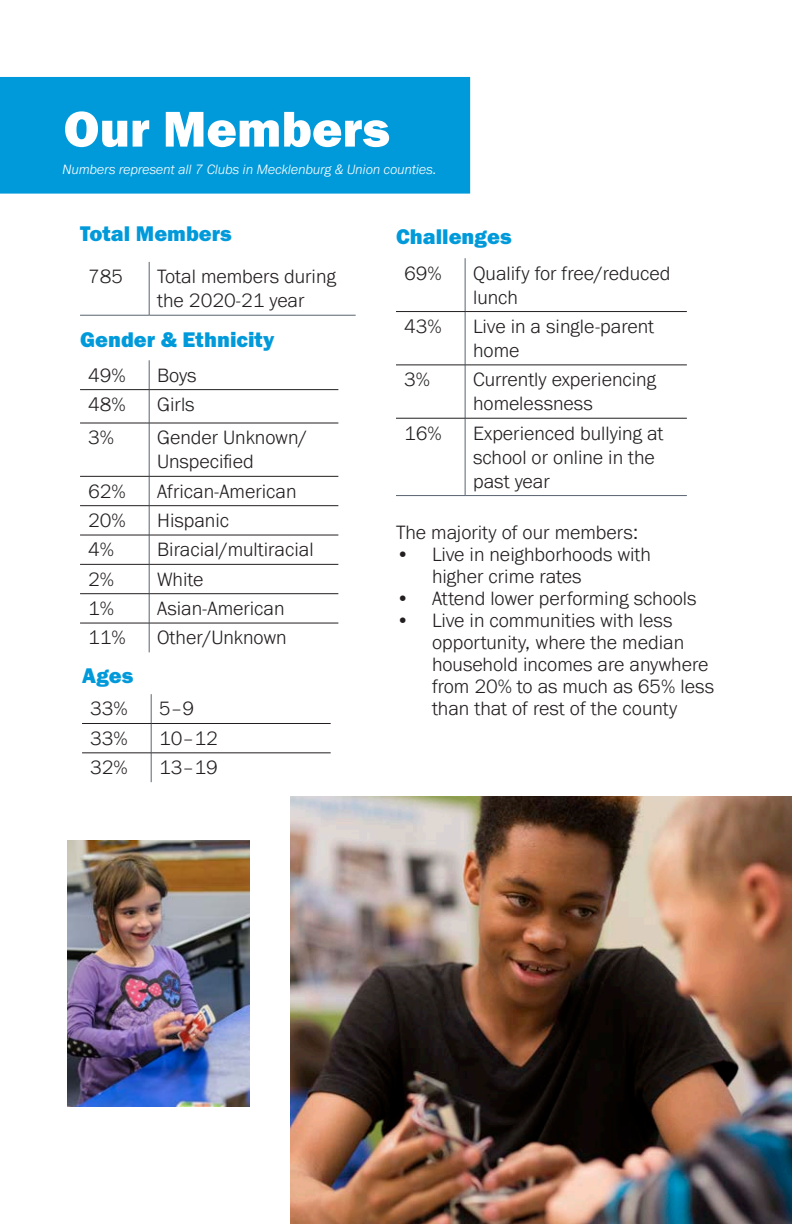
<style>
.page{position:relative;width:792px;height:1224px;background:#fff}
.page>*{position:absolute;margin:0;border:0;box-sizing:border-box;transform-origin:0 0}
.Headings{font:52px "Franklin Gothic URW Hea";color:#fff}
.subheads_2{font:22px "Franklin Gothic URW Hea";color:#009ada}
.pull_quotes_table_te{font:300 20px/24px "Franklin Gothic URW";color:#231f20}
.t1{font:italic 300 14px "Franklin Gothic URW";color:#fff}
</style>
<div class="page">
<svg style="left:151px;top:694px;width:1px;height:88px"></svg>
<hr style="left:82px;top:723px;width:69px;height:1px;background:#231f20">
<hr style="left:151px;top:723px;width:180px;height:1px;background:#231f20">
<hr style="left:82px;top:752px;width:69px;height:1px;background:#231f20">
<hr style="left:151px;top:752px;width:180px;height:1px;background:#231f20">
<hr style="left:465px;top:258px;width:1px;height:53px;background:#59646f">
<hr style="left:465px;top:312px;width:1px;height:53px;background:#59646f">
<hr style="left:465px;top:365px;width:1px;height:53px;background:#59646f">
<hr style="left:465px;top:418px;width:1px;height:77px;background:#59646f">
<hr style="left:396px;top:311px;width:69px;height:1px;background:#231f20">
<hr style="left:465px;top:311px;width:222px;height:1px;background:#231f20">
<hr style="left:396px;top:365px;width:69px;height:1px;background:#231f20">
<hr style="left:465px;top:365px;width:222px;height:1px;background:#231f20">
<hr style="left:396px;top:418px;width:69px;height:1px;background:#231f20">
<hr style="left:465px;top:418px;width:222px;height:1px;background:#231f20">
<hr style="left:396px;top:495px;width:69px;height:1px;background:#59646f">
<hr style="left:465px;top:495px;width:222px;height:1px;background:#59646f">
<div style="left:1px;top:78px;width:468px;height:115px;background:#009ada"></div>
<div style="left:0;top:77px;width:470px;height:117px;border:2px solid #009ada"></div>
<img style="left:291px;top:797px;width:501px;height:427px">
<img style="left:68px;top:840px;width:181px;height:267px">
<hr style="left:149px;top:262px;width:1px;height:53px;background:#59646f">
<hr style="left:80px;top:315px;width:69px;height:1px;background:#59646f">
<hr style="left:149px;top:315px;width:207px;height:1px;background:#59646f">
<svg style="left:149px;top:360px;width:1px;height:29px"></svg>
<hr style="left:149px;top:390px;width:1px;height:33px;background:#59646f">
<hr style="left:149px;top:423px;width:1px;height:53px;background:#59646f">
<svg style="left:149px;top:477px;width:1px;height:175px"></svg>
<hr style="left:80px;top:389px;width:69px;height:1px;background:#231f20">
<hr style="left:149px;top:389px;width:189px;height:1px;background:#231f20">
<hr style="left:80px;top:423px;width:69px;height:1px;background:#231f20">
<hr style="left:149px;top:423px;width:189px;height:1px;background:#231f20">
<hr style="left:80px;top:476px;width:69px;height:1px;background:#231f20">
<hr style="left:149px;top:476px;width:189px;height:1px;background:#231f20">
<hr style="left:80px;top:505px;width:69px;height:1px;background:#231f20">
<hr style="left:149px;top:505px;width:189px;height:1px;background:#231f20">
<hr style="left:80px;top:535px;width:69px;height:1px;background:#231f20">
<hr style="left:149px;top:535px;width:189px;height:1px;background:#231f20">
<hr style="left:80px;top:564px;width:69px;height:1px;background:#231f20">
<hr style="left:149px;top:564px;width:189px;height:1px;background:#231f20">
<hr style="left:80px;top:593px;width:69px;height:1px;background:#231f20">
<hr style="left:149px;top:593px;width:189px;height:1px;background:#231f20">
<hr style="left:80px;top:623px;width:69px;height:1px;background:#231f20">
<hr style="left:149px;top:623px;width:189px;height:1px;background:#231f20">
<p class="Headings" style="left:64px;top:95px;width:328px">Our Members</p>
<p class="t1" style="left:63px;top:161px;width:376px">Numbers represent all 7 Clubs in Mecklenburg &amp; Union counties.</p>
<p class="subheads_2" style="left:80px;top:219px;width:153px">Total Members</p>
<p class="pull_quotes_table_te" style="left:88px;top:264px;width:37px">785</p>
<p class="pull_quotes_table_te" style="left:157px;top:264px;width:180px">Total members during the 2020-21 year</p>
<p class="subheads_2" style="left:80px;top:326px;width:196px">Gender &amp; Ethnicity</p>
<p class="pull_quotes_table_te" style="left:88px;top:363px;width:39px">49%</p>
<p class="pull_quotes_table_te" style="left:157px;top:363px;width:41px">Boys</p>
<p class="pull_quotes_table_te" style="left:88px;top:392px;width:39px">48%</p>
<p class="pull_quotes_table_te" style="left:157px;top:392px;width:39px">Girls</p>
<p class="pull_quotes_table_te" style="left:88px;top:425px;width:27px">3%</p>
<p class="pull_quotes_table_te" style="left:157px;top:425px;width:152px">Gender Unknown/<br>Unspecified</p>
<p class="pull_quotes_table_te" style="left:88px;top:479px;width:39px">62%</p>
<p class="pull_quotes_table_te" style="left:157px;top:479px;width:141px">African-American</p>
<p class="pull_quotes_table_te" style="left:88px;top:508px;width:39px">20%</p>
<p class="pull_quotes_table_te" style="left:157px;top:508px;width:73px">Hispanic</p>
<p class="pull_quotes_table_te" style="left:88px;top:537px;width:27px">4%</p>
<p class="pull_quotes_table_te" style="left:157px;top:537px;width:158px">Biracial/multiracial</p>
<p class="pull_quotes_table_te" style="left:88px;top:567px;width:27px">2%</p>
<p class="pull_quotes_table_te" style="left:157px;top:567px;width:48px">White</p>
<p class="pull_quotes_table_te" style="left:88px;top:596px;width:27px">1%</p>
<p class="pull_quotes_table_te" style="left:157px;top:596px;width:129px">Asian-American</p>
<p class="pull_quotes_table_te" style="left:88px;top:625px;width:39px">11%</p>
<p class="pull_quotes_table_te" style="left:157px;top:625px;width:131px">Other/Unknown</p>
<p class="subheads_2" style="left:82px;top:661px;width:53px">Ages</p>
<p class="pull_quotes_table_te" style="left:90px;top:696px;width:39px">33%</p>
<p class="pull_quotes_table_te" style="left:159px;top:696px;width:37px">5–9</p>
<p class="pull_quotes_table_te" style="left:90px;top:726px;width:39px">33%</p>
<p class="pull_quotes_table_te" style="left:159px;top:726px;width:60px">10–12</p>
<p class="pull_quotes_table_te" style="left:90px;top:755px;width:39px">32%</p>
<p class="pull_quotes_table_te" style="left:159px;top:755px;width:60px">13–19</p>
<p class="subheads_2" style="left:396px;top:222px;width:117px">Challenges</p>
<p class="pull_quotes_table_te" style="left:404px;top:260px;width:39px">69%</p>
<p class="pull_quotes_table_te" style="left:473px;top:260px;width:199px">Qualify for free/reduced lunch</p>
<p class="pull_quotes_table_te" style="left:404px;top:314px;width:39px">43%</p>
<p class="pull_quotes_table_te" style="left:473px;top:314px;width:182px">Live in a single-parent home</p>
<p class="pull_quotes_table_te" style="left:404px;top:367px;width:27px">3%</p>
<p class="pull_quotes_table_te" style="left:473px;top:367px;width:185px">Currently experiencing homelessness</p>
<p class="pull_quotes_table_te" style="left:404px;top:421px;width:39px">16%</p>
<p class="pull_quotes_table_te" style="left:473px;top:421px;width:192px">Experienced bullying at school or online in the past year</p>
<p class="pull_quotes_table_te" style="left:396px;top:520px;width:244px">The majority of our members:</p>
<p class="pull_quotes_table_te" style="left:432px;top:543px;width:221px;line-height:22px;text-indent:-36px">• Live in neighborhoods with higher crime rates</p>
<p class="pull_quotes_table_te" style="left:396px;top:586px;width:302px">• Attend lower performing schools</p>
<p class="pull_quotes_table_te" style="left:432px;top:609px;width:284px;line-height:22px;text-indent:-36px">• Live in communities with less opportunity, where the median household incomes are anywhere from 20% to as much as 65% less than that of rest of the county</p>
</div>
